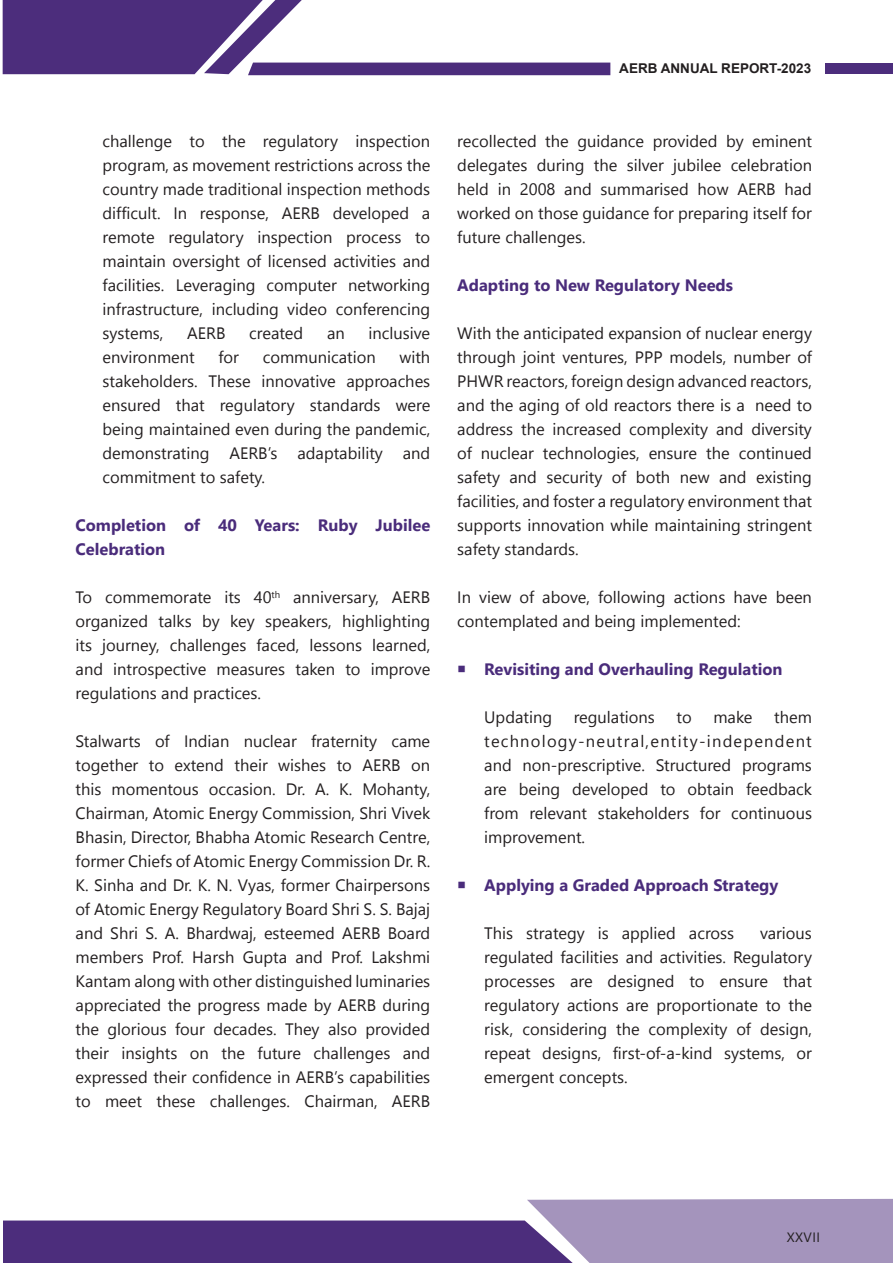
<style>
.page{position:relative;width:893px;height:1263px;background:#fff}
.page>*{position:absolute;margin:0;border:0;box-sizing:border-box;transform-origin:0 0}
.Body_Text_11{font:16.5px/24px "Nirmala UI";color:#231f20;text-align:justify}
._25_Bullet{font:16.5px/24px "Nirmala UI";color:#231f20;text-align:justify}
.Cyan_Body_Text__Bold{font:16.5px/24px "Nirmala UI";color:#231f20;text-align:justify}
.Violet_Body_Text{font:700 16.5px/24px "Nirmala UI";color:#4a2c7b}
.t1{font:700 13.5px "Arial";color:#231f20}
.t2{font:13.5px "Nirmala UI";letter-spacing:.03em;color:#231f20}
</style>
<div class="page">
<svg style="left:3px;top:1199px;width:890px;height:64px"></svg>
<div style="left:825px;top:63px;width:68px;height:10px;background:#4c2d7c"></div>
<svg style="left:3px;top:0;width:608px;height:76px"></svg>
<p class="_25_Bullet" style="left:103px;top:128px;width:329px">challenge to the regulatory inspection program, as movement restrictions across the country made traditional inspection methods difficult. In response, AERB developed a remote regulatory inspection process to maintain oversight of licensed activities and facilities. Leveraging computer networking infrastructure, including video conferencing systems,</p>
<p class="_25_Bullet" style="left:187px;top:320px;width:40px">AERB</p>
<p class="_25_Bullet" style="left:249px;top:320px;width:55px">created</p>
<p class="_25_Bullet" style="left:327px;top:320px;width:19px">an</p>
<p class="_25_Bullet" style="left:369px;top:320px;width:63px">inclusive</p>
<p class="_25_Bullet" style="left:103px;top:344px;width:94px">environment</p>
<p class="_25_Bullet" style="left:218px;top:344px;width:22px">for</p>
<p class="_25_Bullet" style="left:263px;top:344px;width:114px">communication</p>
<p class="_25_Bullet" style="left:103px;top:344px;width:329px;text-indent:297px">with stakeholders. These innovative approaches ensured that regulatory standards were being maintained even during the pandemic, demonstrating AERB’s adaptability and commitment to safety.</p>
<p class="Violet_Body_Text" style="left:76px;top:512px;width:356px">Completion of 40 Years: Ruby Jubilee<br>Celebration</p>
<p class="Cyan_Body_Text__Bold" style="left:76px;top:584px;width:356px">To commemorate its 40<sup>th</sup> anniversary, AERB organized talks by key speakers, highlighting its journey, challenges faced, lessons learned, and introspective measures taken to improve regulations and practices.</p>
<p class="Body_Text_11" style="left:76px;top:728px;width:356px">Stalwarts of Indian nuclear fraternity came together to extend their wishes to AERB on this momentous occasion. Dr. A. K. Mohanty, Chairman, Atomic Energy Commission, Shri Vivek Bhasin, Director, Bhabha Atomic Research Centre, former Chiefs of Atomic Energy Commission Dr. R.<br>K. Sinha and Dr. K. N. Vyas, former Chairpersons of Atomic Energy Regulatory Board Shri S. S. Bajaj and Shri S. A. Bhardwaj, esteemed AERB Board members Prof. Harsh Gupta and Prof. Lakshmi Kantam along with other distinguished luminaries appreciated the progress made by AERB during the glorious four decades. They also provided their insights on the future challenges and expressed their confidence in AERB’s capabilities to meet these challenges. Chairman, AERB</p>
<p class="t1" style="left:619px;top:59px;width:194px">AERB ANNUAL REPORT-2023</p>
<p class="Body_Text_11" style="left:457px;top:128px;width:356px">recollected the guidance provided by eminent delegates during the silver jubilee celebration held in 2008 and summarised how AERB had worked on those guidance for preparing itself for future challenges.</p>
<p class="Violet_Body_Text" style="left:457px;top:272px;width:277px">Adapting to New Regulatory Needs</p>
<p class="Body_Text_11" style="left:457px;top:320px;width:356px">With the anticipated expansion of nuclear energy through joint ventures, PPP models, number of PHWR reactors, foreign design advanced reactors, and the aging of old reactors there is a need to address the increased complexity and diversity of nuclear technologies, ensure the continued safety and security of both new and existing facilities, and foster a regulatory environment that supports innovation while maintaining stringent safety standards.</p>
<p class="Body_Text_11" style="left:457px;top:584px;width:356px">In view of above, following actions have been contemplated and being implemented:</p>
<p class="Violet_Body_Text" style="left:484px;top:656px;width:300px">Revisiting and Overhauling Regulation</p>
<p class="_25_Bullet" style="left:484px;top:704px;width:69px">Updating</p>
<p class="_25_Bullet" style="left:574px;top:704px;width:83px">regulations</p>
<p class="_25_Bullet" style="left:677px;top:704px;width:17px">to</p>
<p class="_25_Bullet" style="left:713px;top:704px;width:41px">make</p>
<p class="_25_Bullet" style="left:484px;top:704px;width:329px;text-indent:290px">them technology-neutral,entity-independent and non-prescriptive. Structured programs are being developed to obtain feedback from relevant stakeholders for continuous improvement.</p>
<p class="Violet_Body_Text" style="left:484px;top:872px;width:296px">Applying a Graded Approach Strategy</p>
<p class="_25_Bullet" style="left:484px;top:920px;width:251px">This strategy is applied across</p>
<p class="_25_Bullet" style="left:484px;top:920px;width:329px;text-indent:276px">various regulated facilities and activities. Regulatory processes are designed to ensure that regulatory actions are proportionate to the risk, considering the complexity of design, repeat designs, first-of-a-kind systems, or emergent concepts.</p>
<p class="t2" style="left:787px;top:1226px;width:35px">XXVII</p>
</div>
